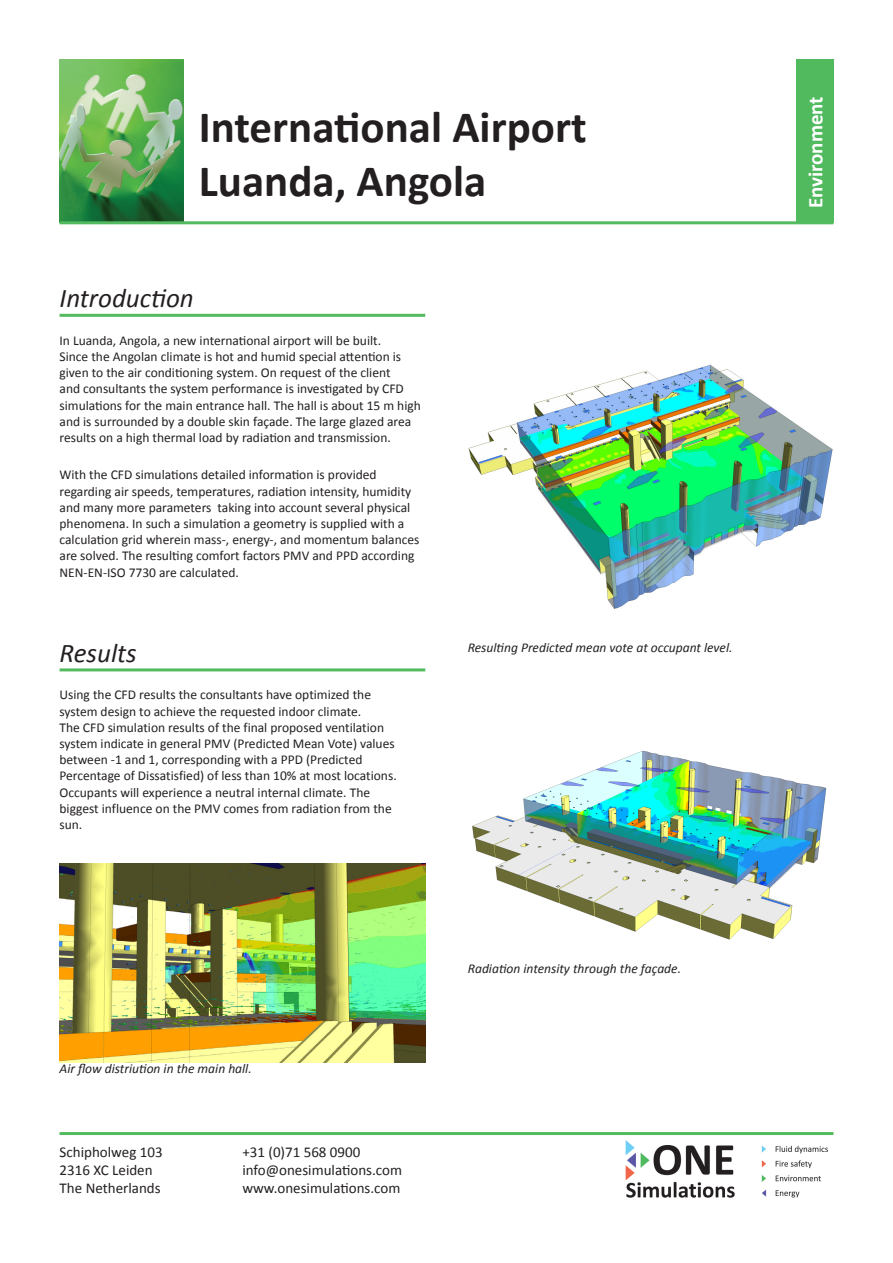
<style>
.page{position:relative;width:893px;height:1263px;background:#fff}
.page>*{position:absolute;margin:0;border:0;box-sizing:border-box;transform-origin:0 0}
.t1{font:700 45px "Calibri";color:#231f20}
.t2{font:italic 27px "Calibri";color:#231f20}
.t3{font:700 21px "Calibri";color:#fff}
.t4{font:15px "Calibri";color:#231f20}
.t5{font:13.5px/16.2px "Calibri";color:#231f20}
.t6{font:italic 13.5px "Calibri";color:#231f20}
</style>
<div class="page">
<div style="left:796px;top:60px;width:37px;height:163px;background:#51ba5f"></div>
<img style="left:60px;top:60px;width:123px;height:161px">
<hr style="left:60px;top:221px;width:773px;height:3px;background:#54ba5f">
<hr style="left:60px;top:1132px;width:773px;height:3px;background:#54ba5f">
<hr style="left:60px;top:314px;width:365px;height:3px;background:#54ba5f">
<hr style="left:60px;top:668px;width:365px;height:3px;background:#54ba5f">
<img style="left:625px;top:1140px;width:204px;height:58px">
<img style="left:468px;top:364px;width:365px;height:245px">
<img style="left:60px;top:863px;width:365px;height:200px">
<img style="left:472px;top:750px;width:355px;height:190px">
<p class="t1" style="left:199px;top:99px;width:389px">International Airport</p>
<p class="t1" style="left:199px;top:153px;width:289px">Luanda, Angola</p>
<p class="t2" style="left:60px;top:282px;width:136px">Introduction</p>
<p class="t5" style="left:60px;top:332px;width:363px">In Luanda, Angola, a new international airport will be built.<br>Since the Angolan climate is hot and humid special attention is given to the air conditioning system. On request of the client<br>and consultants the system performance is investigated by CFD simulations for the main entrance hall. The hall is about 15 m high and is surrounded by a double skin façade. The large glazed area results on a high thermal load by radiation and transmission.</p>
<p class="t5" style="left:60px;top:466px;width:361px">With the CFD simulations detailed information is provided regarding air speeds, temperatures, radiation intensity, humidity and many more parameters taking into account several physical phenomena. In such a simulation a geometry is supplied with a calculation grid wherein mass-, energy-, and momentum balances are solved. The resulting comfort factors PMV and PPD according NEN-EN-ISO 7730 are calculated.</p>
<p class="t2" style="left:60px;top:636px;width:79px">Results</p>
<p class="t5" style="left:60px;top:686px;width:339px">Using the CFD results the consultants have optimized the system design to achieve the requested indoor climate.<br>The CFD simulation results of the final proposed ventilation system indicate in general PMV (Predicted Mean Vote) values between -1 and 1, corresponding with a PPD (Predicted Percentage of Dissatisfied) of less than 10% at most locations.<br>Occupants will experience a neutral internal climate. The biggest influence on the PMV comes from radiation from the sun.</p>
<p class="t6" style="left:468px;top:639px;width:266px">Resulting Predicted mean vote at occupant level.</p>
<p class="t6" style="left:60px;top:1060px;width:194px">Air flow distriution in the main hall.</p>
<p class="t4" style="left:60px;top:1143px;width:105px">Schipholweg 103</p>
<p class="t4" style="left:60px;top:1161px;width:94px">2316 XC Leiden</p>
<p class="t4" style="left:60px;top:1179px;width:102px">The Netherlands</p>
<p class="t4" style="left:242px;top:1143px;width:119px">+31 (0)71 568 0900</p>
<p class="t4" style="left:242px;top:1161px;width:161px">info@onesimulations.com</p>
<p class="t4" style="left:242px;top:1179px;width:159px">www.onesimulations.com</p>
<p class="t6" style="left:468px;top:960px;width:215px">Radiation intensity through the façade.</p>
<p class="t3" style="left:802px;top:208px;width:114px;rotate:-90deg">Environment</p>
</div>
